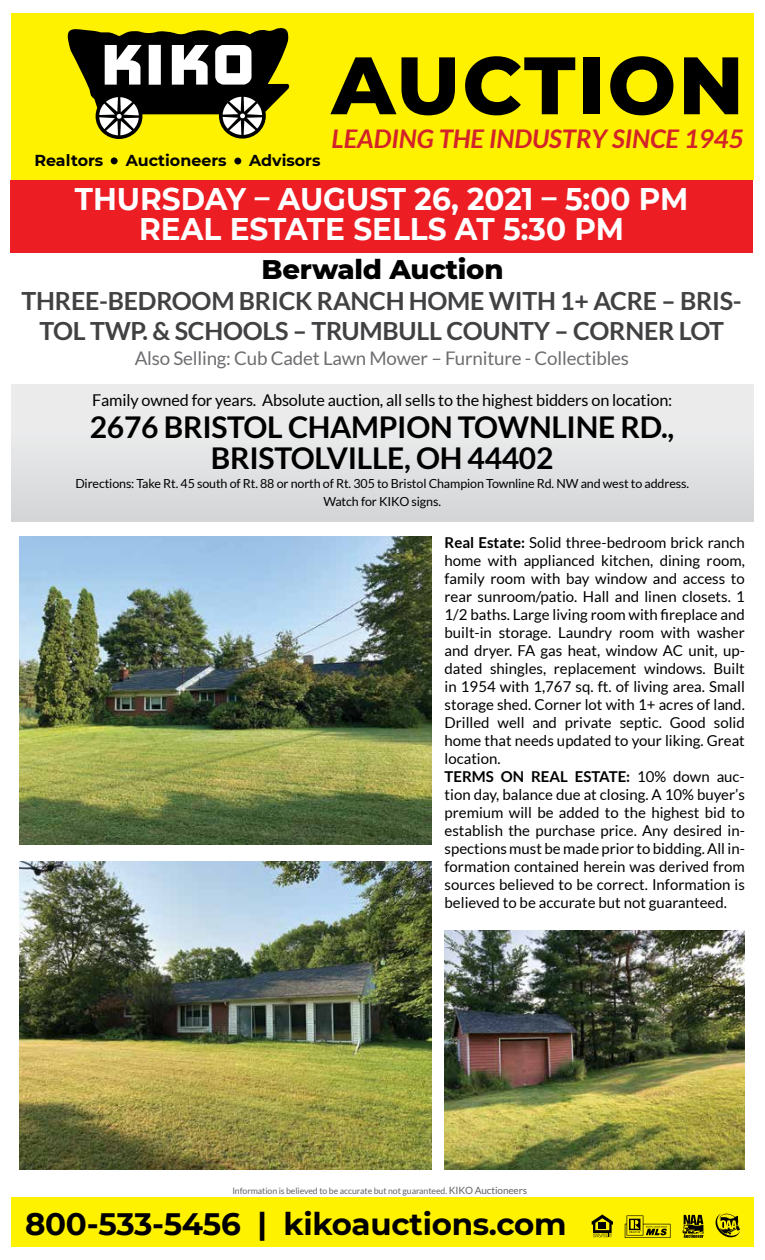
<style>
.page{position:relative;width:765px;height:1260px;background:#fff}
.page>*{position:absolute;margin:0;border:0;box-sizing:border-box;transform-origin:0 0}
.t1{font:800 81.25px "Montserrat";letter-spacing:.025em;color:#000}
.t2{font:700 31.25px/30px "Montserrat";color:#fff;text-align:center;scale:.95 1}
.t3{font:700 31px "Montserrat";letter-spacing:-.01em;color:#000}
.t4{font:700 30px/31.2px "Lato";letter-spacing:-.01em;color:#000;text-align:center}
.t5{font:800 27.5px "Montserrat";letter-spacing:-.01em;color:#000}
.t6{font:italic 700 25.75px "Lato";color:#d2232a}
.t7{font:700 25px/30px "Lato";letter-spacing:-.01em;color:#414042;text-align:center}
.t8{font:18.75px "Lato";letter-spacing:-.01em;color:#6d6e71}
.t9{font:16.25px "Lato";letter-spacing:-.01em;color:#000}
.t10{font:700 15.88px "Montserrat";color:#000}
.t11{font:15px/18px "Lato";color:#000}
.t12{font:12.5px/18.8px "Lato";letter-spacing:-.01em;color:#000;text-align:center}
.t13{font:8.75px "Lato";letter-spacing:-.01em;color:#636466}
.s1{font-weight:700}
.s2{font-size:10px}
</style>
<div class="page">
<div style="left:11px;top:1197px;width:743px;height:49px;background:#fff200"></div>
<svg style="left:592px;top:1215px;width:21px;height:22px"></svg>
<svg style="left:625px;top:1215px;width:45px;height:23px"></svg>
<svg style="left:682px;top:1215px;width:22px;height:23px"></svg>
<svg style="left:716px;top:1214px;width:24px;height:24px"></svg>
<div style="left:11px;top:384px;width:743px;height:138px;background:linear-gradient(to bottom,#f0f0f1,#d6d7d9)"></div>
<div style="left:10px;top:180px;width:743px;height:72px;background:#ed1d24"></div>
<img style="left:20px;top:536px;width:412px;height:308px">
<img style="left:20px;top:861px;width:412px;height:308px">
<img style="left:445px;top:931px;width:300px;height:238px">
<div style="left:11px;top:13px;width:743px;height:167px;background:#fff200"></div>
<svg style="left:67px;top:28px;width:223px;height:111px"></svg>
<div style="left:111px;top:157px;width:7px;height:7px;background:#000;border-radius:50%"></div>
<div style="left:234px;top:158px;width:7px;height:6px;background:#000;border-radius:50%"></div>
<p class="t10" style="left:34px;top:149px;width:70px">Realtors</p>
<p class="t10" style="left:126px;top:149px;width:102px">Auctioneers</p>
<p class="t10" style="left:249px;top:149px;width:73px">Advisors</p>
<h1 class="t1" style="left:332px;top:26px;width:414px">AUCTION</h1>
<h3 class="t6" style="left:332px;top:124px;width:414px">LEADING THE INDUSTRY SINCE 1945</h3>
<h2 class="t2" style="left:75px;top:183px;width:648px">THURSDAY – AUGUST 26, 2021 – 5:00 PM<br>REAL ESTATE SELLS AT 5:30 PM</h2>
<h3 class="t5" style="left:262px;top:249px;width:243px">Berwald Auction</h3>
<h3 class="t7" style="left:22px;top:286px;width:722px">THREE-BEDROOM BRICK RANCH HOME WITH 1+ ACRE – BRIS-<br>TOL TWP. &amp; SCHOOLS – TRUMBULL COUNTY – CORNER LOT</h3>
<p class="t8" style="left:135px;top:348px;width:496px">Also Selling: Cub Cadet Lawn Mower – Furniture - Collectibles</p>
<p class="t9" style="left:92px;top:392px;width:582px">Family owned for years. Absolute auction, all sells to the highest bidders on location:</p>
<h3 class="t4" style="left:90px;top:411px;width:586px">2676 BRISTOL CHAMPION TOWNLINE RD.,<br>BRISTOLVILLE, OH 44402</h3>
<p class="t12" style="left:75px;top:474px;width:615px">Directions: Take Rt. 45 south of Rt. 88 or north of Rt. 305 to Bristol Champion Townline Rd. NW and west to address.<br>Watch for KIKO signs.</p>
<p class="t11" style="left:445px;top:534px;width:302px"><span class="s1">Real Estate:</span> Solid three-bedroom brick ranch home with applianced kitchen, dining room, family room with bay window and access to rear sunroom/patio. Hall and linen closets. 1<br>1/2 baths. Large living room with fireplace and built-in storage. Laundry room with washer and dryer. FA gas heat, window AC unit, up&shy;dated shingles, replacement windows. Built in 1954 with 1,767 sq. ft. of living area. Small storage shed. Corner lot with 1+ acres of land.<br>Drilled well and private septic. Good solid home that needs updated to your liking. Great location.<br><span class="s1">TERMS ON REAL ESTATE:</span> 10% down auc&shy;tion day, balance due at closing. A 10% buyer’s premium will be added to the highest bid to establish the purchase price. Any desired in&shy;spections must be made prior to bidding. All in&shy;formation contained herein was derived from sources believed to be correct. Information is believed to be accurate but not guaranteed.</p>
<p class="t13" style="left:232px;top:1186px;width:296px">Information is believed to be accurate but not guaranteed. <span class="s2">KIKO Auctioneers</span></p>
<h3 class="t3" style="left:25px;top:1202px;width:543px">800-533-5456 | kikoauctions.com</h3>
</div>
